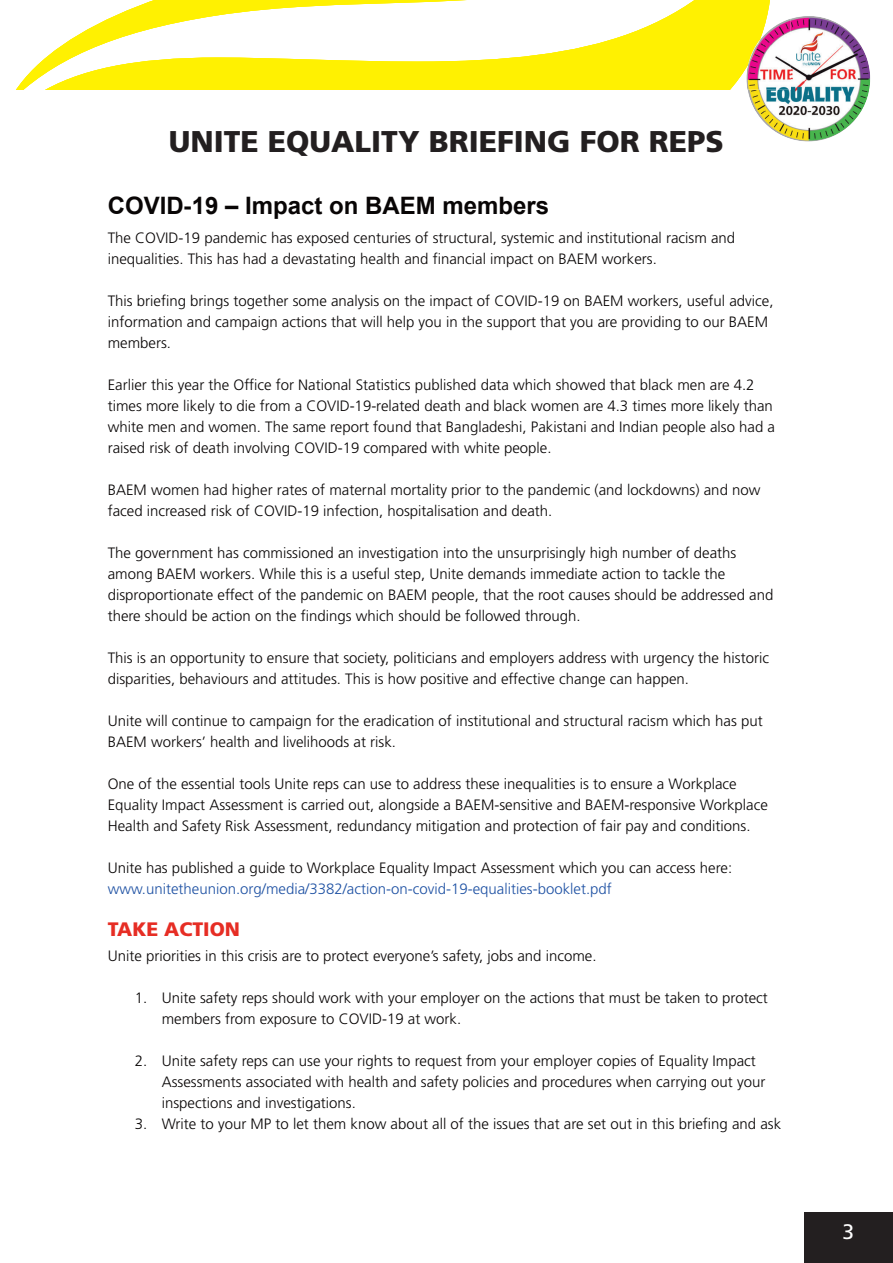
<style>
.page{position:relative;width:893px;height:1263px;background:#fff}
.page>*{position:absolute;margin:0;border:0;box-sizing:border-box;transform-origin:0 0}
.t1{font:900 30px "Frutiger";color:#231f20}
.t2{font:700 24px "Arial";color:#080505}
.t3{font:21px "Frutiger";color:#fff}
.t4{font:900 19.5px "Frutiger";color:#e62d24}
.t5{font:300 15px/21px "Frutiger";color:#080505}
.t6{font:300 15px "Frutiger";color:#1e51a3}
</style>
<div class="page">
<div style="left:803px;top:1212px;width:89px;height:50px;background:#231f20"></div>
<svg style="left:16px;top:0;width:754px;height:90px"></svg>
<img style="left:747px;top:16px;width:123px;height:126px;border-radius:50%">
<img style="left:746px;top:18px;width:45px;height:72px">
<img style="left:748px;top:39px;width:12px;height:26px">
<h1 class="t1" style="left:169px;top:129px;width:557px">UNITE EQUALITY BRIEFING FOR REPS</h1>
<h2 class="t2" style="left:108px;top:192px;width:443px">COVID-19 – Impact on BAEM members</h2>
<p class="t5" style="left:108px;top:229px;width:629px">The COVID-19 pandemic has exposed centuries of structural, systemic and institutional racism and inequalities. This has had a devastating health and financial impact on BAEM workers.</p>
<p class="t5" style="left:108px;top:292px;width:667px">This briefing brings together some analysis on the impact of COVID-19 on BAEM workers, useful advice, information and campaign actions that will help you in the support that you are providing to our BAEM members.</p>
<p class="t5" style="left:108px;top:376px;width:669px">Earlier this year the Office for National Statistics published data which showed that black men are 4.2 times more likely to die from a COVID-19-related death and black women are 4.3 times more likely than white men and women. The same report found that Bangladeshi, Pakistani and Indian people also had a raised risk of death involving COVID-19 compared with white people.</p>
<p class="t5" style="left:108px;top:481px;width:654px">BAEM women had higher rates of maternal mortality prior to the pandemic (and lockdowns) and now faced increased risk of COVID-19 infection, hospitalisation and death.</p>
<p class="t5" style="left:108px;top:544px;width:667px">The government has commissioned an investigation into the unsurprisingly high number of deaths among BAEM workers. While this is a useful step, Unite demands immediate action to tackle the disproportionate effect of the pandemic on BAEM people, that the root causes should be addressed and there should be action on the findings which should be followed through.</p>
<p class="t5" style="left:108px;top:649px;width:663px">This is an opportunity to ensure that society, politicians and employers address with urgency the historic disparities, behaviours and attitudes. This is how positive and effective change can happen.</p>
<p class="t5" style="left:108px;top:712px;width:656px">Unite will continue to campaign for the eradication of institutional and structural racism which has put<br>BAEM workers’ health and livelihoods at risk.</p>
<p class="t5" style="left:108px;top:775px;width:662px">One of the essential tools Unite reps can use to address these inequalities is to ensure a Workplace<br>Equality Impact Assessment is carried out, alongside a BAEM-sensitive and BAEM-responsive Workplace<br>Health and Safety Risk Assessment, redundancy mitigation and protection of fair pay and conditions.</p>
<p class="t5" style="left:108px;top:859px;width:626px">Unite has published a guide to Workplace Equality Impact Assessment which you can access here:</p>
<p class="t6" style="left:108px;top:883px;width:506px">www.unitetheunion.org/media/3382/action-on-covid-19-equalities-booklet.pdf</p>
<h3 class="t4" style="left:108px;top:921px;width:134px">TAKE ACTION</h3>
<p class="t5" style="left:108px;top:947px;width:490px">Unite priorities in this crisis are to protect everyone’s safety, jobs and income.</p>
<p class="t5" style="left:162px;top:989px;width:607px;text-indent:-27px">1. Unite safety reps should work with your employer on the actions that must be taken to protect members from exposure to COVID-19 at work.</p>
<p class="t5" style="left:162px;top:1052px;width:605px;text-indent:-27px">2. Unite safety reps can use your rights to request from your employer copies of Equality Impact<br>Assessments associated with health and safety policies and procedures when carrying out your inspections and investigations.</p>
<p class="t5" style="left:135px;top:1115px;width:648px">3. Write to your MP to let them know about all of the issues that are set out in this briefing and ask</p>
<h3 class="t3" style="left:842px;top:1224px;width:13px">3</h3>
</div>
